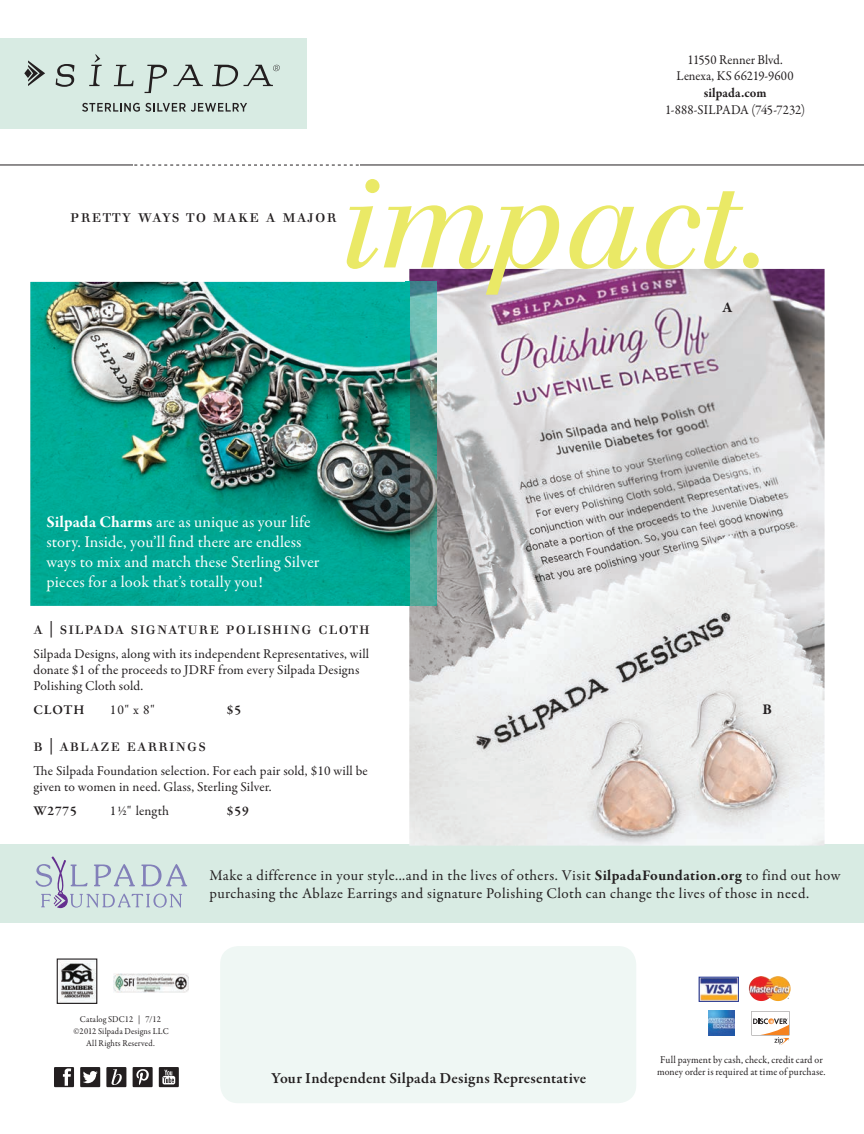
<style>
.page{position:relative;width:864px;height:1134px;background:#fff}
.page>*{position:absolute;margin:0;border:0;box-sizing:border-box;transform-origin:0 0}
.t1{font:italic 123.75px "Justus";color:#eae966}
.t2{font:17.1px "Justus Versalitas";letter-spacing:.06em;color:#231f20}
.t3{font:16.5px/19.8px "Garamond Premr Pro";letter-spacing:.01em;color:#fff}
.t4{font:16.5px "Justus Versalitas";letter-spacing:.06em;color:#231f20}
.t5{font:600 15.6px "Garamond Premr Pro";letter-spacing:.01em;color:#231f20}
.t6{font:15px/18px "Garamond Premr Pro";letter-spacing:.03em;color:#231f20}
.t7{font:700 15px "Garamond Premr Pro";color:#231f20}
.t8{font:13.5px/16.2px "Garamond Premr Pro";letter-spacing:.01em;color:#231f20}
.t9{font:13.5px/16.2px "Garamond Premr Pro";letter-spacing:.01em;color:#231f20;text-align:center;scale:.95 1}
.t10{font:600 13.5px "Garamond Premr Pro";letter-spacing:.06em;color:#231f20}
.t11{font:700 13.5px "Garamond Premr Pro";letter-spacing:.005em;color:#231f20;scale:.95 1}
.t12{font:10.5px/12px "Garamond Premr Pro";letter-spacing:.01em;color:#231f20;scale:.95 1}
.t13{font:9px/12px "Garamond Premr Pro";letter-spacing:.02em;color:#231f20;text-align:center;scale:.95 1}
.t14{font:3.15px "Constantia";color:#231f20}
.s1{font-weight:700}
</style>
<div class="page">
<div style="left:0;top:845px;width:864px;height:78px;background:#d8ebe3"></div>
<img style="left:409px;top:269px;width:416px;height:577px">
<img style="left:30px;top:282px;width:406px;height:324px">
<img style="left:405px;top:282px;width:4px;height:324px">
<svg style="left:36px;top:856px;width:151px;height:52px"></svg>
<hr style="left:0;top:165px;width:864px;height:1px;background:#231f20">
<div style="left:0;top:38px;width:307px;height:91px;background:#d8ebe3"></div>
<div style="left:220px;top:946px;width:416px;height:157px;background:#eff7f4;border-radius:18px"></div>
<img style="left:749px;top:976px;width:26px;height:25px">
<img style="left:701px;top:979px;width:36px;height:21px">
<div style="left:699px;top:977px;width:40px;height:25px;border:1px solid #263892"></div>
<svg style="left:751px;top:1011px;width:39px;height:34px"></svg>
<img style="left:708px;top:1011px;width:26px;height:25px">
<img style="left:59px;top:960px;width:36px;height:42px">
<div style="left:57px;top:958px;width:40px;height:46px;border:1px solid #231f20"></div>
<img style="left:114px;top:974px;width:75px;height:18px">
<svg style="left:24px;top:60px;width:21px;height:26px"></svg>
<svg style="left:56px;top:64px;width:18px;height:23px"></svg>
<svg style="left:89px;top:54px;width:13px;height:32px"></svg>
<svg style="left:114px;top:65px;width:20px;height:21px"></svg>
<svg style="left:145px;top:65px;width:22px;height:28px"></svg>
<svg style="left:173px;top:65px;width:30px;height:21px"></svg>
<svg style="left:212px;top:65px;width:68px;height:21px"></svg>
<svg style="left:82px;top:103px;width:165px;height:9px"></svg>
<div style="left:133px;top:157px;width:227px;height:19px;background:#fff"></div>
<svg style="left:134px;top:165px;width:225px;height:1px"></svg>
<svg style="left:54px;top:1067px;width:20px;height:20px"></svg>
<svg style="left:106px;top:1067px;width:20px;height:20px"></svg>
<svg style="left:133px;top:1067px;width:20px;height:20px"></svg>
<svg style="left:159px;top:1067px;width:20px;height:20px"></svg>
<svg style="left:162px;top:1076px;width:13px;height:8px"></svg>
<svg style="left:163px;top:1070px;width:11px;height:14px"></svg>
<svg style="left:80px;top:1067px;width:20px;height:20px"></svg>
<p class="t9" style="left:677px;top:52px;width:125px">11550 Renner Blvd.<br>Lenexa, KS 66219-9600</p>
<p class="t11" style="left:704px;top:85px;width:68px">silpada.com</p>
<p class="t9" style="left:665px;top:102px;width:149px">1-888-SILPADA (745-7232)</p>
<p class="t2" style="left:70px;top:206px;width:268px">pretty ways to make a major</p>
<h1 class="t1" style="left:341px;top:150px;width:435px">impact.</h1>
<p class="t7" style="left:723px;top:298px;width:12px">a</p>
<p class="t3" style="left:46px;top:512px;width:275px"><span class="s1">Silpada charms</span> are as unique as your life story. Inside, you’ll find there are endless ways to mix and match these Sterling Silver pieces for a look that’s totally you!</p>
<p class="t4" style="left:33px;top:619px;width:338px">a | silpada signature polishing cloth</p>
<p class="t8" style="left:33px;top:646px;width:337px">Silpada Designs, along with its independent Representatives, will donate $1 of the proceeds to JDRF from every Silpada Designs<br>Polishing Cloth sold.</p>
<p class="t10" style="left:33px;top:702px;width:53px">CLOTH</p>
<p class="t8" style="left:110px;top:702px;width:46px">10" x 8"</p>
<p class="t10" style="left:227px;top:702px;width:16px">$5</p>
<p class="t4" style="left:33px;top:735px;width:174px">b | ablaze earrings</p>
<p class="t8" style="left:33px;top:762px;width:336px">The Silpada Foundation selection. For each pair sold, $10 will be given to women in need. Glass, Sterling Silver.</p>
<p class="t10" style="left:33px;top:803px;width:45px">W2775</p>
<p class="t8" style="left:110px;top:803px;width:60px">1½" length</p>
<p class="t10" style="left:227px;top:803px;width:23px">$59</p>
<p class="t7" style="left:763px;top:700px;width:11px">b</p>
<p class="t6" style="left:210px;top:867px;width:633px">Make a difference in your style...and in the lives of others. Visit <span class="s1">SilpadaFoundation.org</span> to find out how purchasing the Ablaze Earrings and signature Polishing Cloth can change the lives of those in need.</p>
<p class="t13" style="left:74px;top:1014px;width:102px">Catalog SDC12 | 7/12 ©2012 Silpada Designs LLC<br>All Rights Reserved.</p>
<p class="t5" style="left:271px;top:1069px;width:317px">Your Independent Silpada Designs Representative</p>
<p class="t14" style="left:788px;top:997px;width:3px">®</p>
<p class="t12" style="left:657px;top:1054px;width:179px">Full payment by cash, check, credit card or money order is required at time of purchase.</p>
</div>
